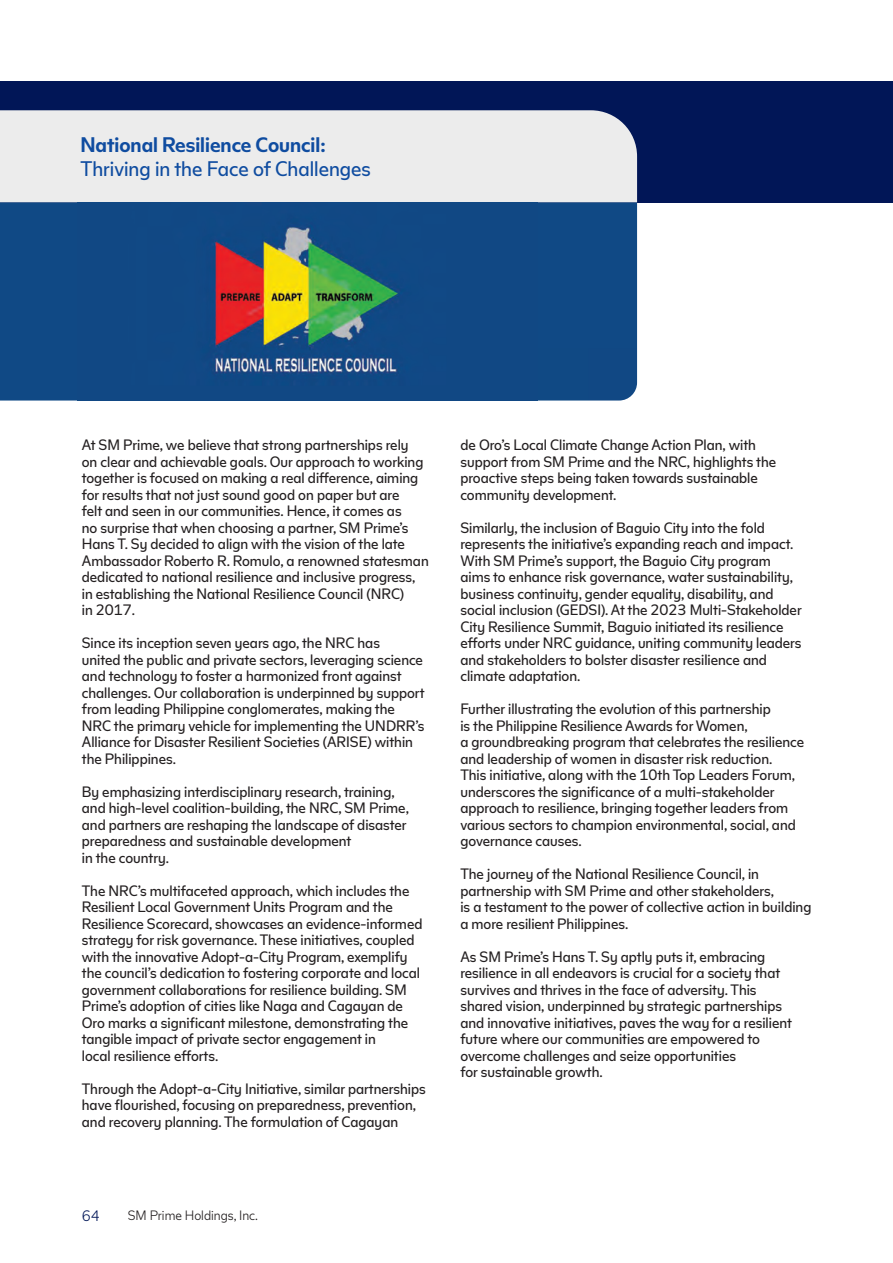
<style>
.page{position:relative;width:893px;height:1263px;background:#fff}
.page>*{position:absolute;margin:0;border:0;box-sizing:border-box;transform-origin:0 0}
.t1{font:21px "Henry Sans";color:#0f4ca0}
.t2{font:500 21px "Henry Sans";color:#0f4ca0}
.t3{font:15px/16.5px "Henry Sans";color:#231f20}
.t4{font:300 15px "Henry Sans";color:#011657}
.t5{font:300 13.5px "Henry Sans";color:#231f20}
</style>
<div class="page">
<div style="left:0;top:81px;width:893px;height:121px;background:#011657"></div>
<div style="left:0;top:110px;width:637px;height:93px;background:#ececec"></div>
<div style="left:0;top:203px;width:637px;height:198px;background:#104985"></div>
<img style="left:78px;top:203px;width:460px;height:198px">
<h1 class="t2" style="left:81px;top:132px;width:247px">National Resilience Council:</h1>
<h1 class="t1" style="left:81px;top:156px;width:292px">Thriving in the Face of Challenges</h1>
<p class="t3" style="left:82px;top:436px;width:348px">At SM Prime, we believe that strong partnerships rely<br>on clear and achievable goals. Our approach to working together is focused on making a real difference, aiming for results that not just sound good on paper but are<br>felt and seen in our communities. Hence, it comes as<br>no surprise that when choosing a partner, SM Prime’s Hans T. Sy decided to align with the vision of the late Ambassador Roberto R. Romulo, a renowned statesman dedicated to national resilience and inclusive progress, in establishing the National Resilience Council (NRC)<br>in 2017.</p>
<p class="t3" style="left:82px;top:634px;width:344px">Since its inception seven years ago, the NRC has<br>united the public and private sectors, leveraging science and technology to foster a harmonized front against challenges. Our collaboration is underpinned by support from leading Philippine conglomerates, making the NRC the primary vehicle for implementing the UNDRR’s Alliance for Disaster Resilient Societies (ARISE) within the Philippines.</p>
<p class="t3" style="left:82px;top:783px;width:329px">By emphasizing interdisciplinary research, training, and high-level coalition-building, the NRC, SM Prime, and partners are reshaping the landscape of disaster preparedness and sustainable development<br>in the country.</p>
<p class="t3" style="left:82px;top:882px;width:342px">The NRC’s multifaceted approach, which includes the Resilient Local Government Units Program and the Resilience Scorecard, showcases an evidence-informed strategy for risk governance. These initiatives, coupled with the innovative Adopt-a-City Program, exemplify the council’s dedication to fostering corporate and local government collaborations for resilience building. SM Prime’s adoption of cities like Naga and Cagayan de Oro marks a significant milestone, demonstrating the tangible impact of private sector engagement in<br>local resilience efforts.</p>
<p class="t3" style="left:82px;top:1080px;width:345px">Through the Adopt-a-City Initiative, similar partnerships have flourished, focusing on preparedness, prevention, and recovery planning. The formulation of Cagayan</p>
<p class="t4" style="left:82px;top:1207px;width:19px">64</p>
<p class="t5" style="left:128px;top:1207px;width:132px">SM Prime Holdings, Inc.</p>
<p class="t3" style="left:460px;top:436px;width:317px">de Oro’s Local Climate Change Action Plan, with support from SM Prime and the NRC, highlights the proactive steps being taken towards sustainable community development.</p>
<p class="t3" style="left:460px;top:519px;width:343px">Similarly, the inclusion of Baguio City into the fold represents the initiative’s expanding reach and impact.<br>With SM Prime’s support, the Baguio City program aims to enhance risk governance, water sustainability, business continuity, gender equality, disability, and social inclusion (GEDSI). At the 2023 Multi-Stakeholder City Resilience Summit, Baguio initiated its resilience efforts under NRC guidance, uniting community leaders and stakeholders to bolster disaster resilience and climate adaptation.</p>
<p class="t3" style="left:460px;top:700px;width:345px">Further illustrating the evolution of this partnership<br>is the Philippine Resilience Awards for Women,<br>a groundbreaking program that celebrates the resilience and leadership of women in disaster risk reduction.<br>This initiative, along with the 10th Top Leaders Forum, underscores the significance of a multi-stakeholder approach to resilience, bringing together leaders from various sectors to champion environmental, social, and governance causes.</p>
<p class="t3" style="left:460px;top:865px;width:352px">The journey of the National Resilience Council, in partnership with SM Prime and other stakeholders,<br>is a testament to the power of collective action in building a more resilient Philippines.</p>
<p class="t3" style="left:460px;top:948px;width:333px">As SM Prime’s Hans T. Sy aptly puts it, embracing resilience in all endeavors is crucial for a society that survives and thrives in the face of adversity. This shared vision, underpinned by strategic partnerships and innovative initiatives, paves the way for a resilient future where our communities are empowered to overcome challenges and seize opportunities<br>for sustainable growth.</p>
</div>
